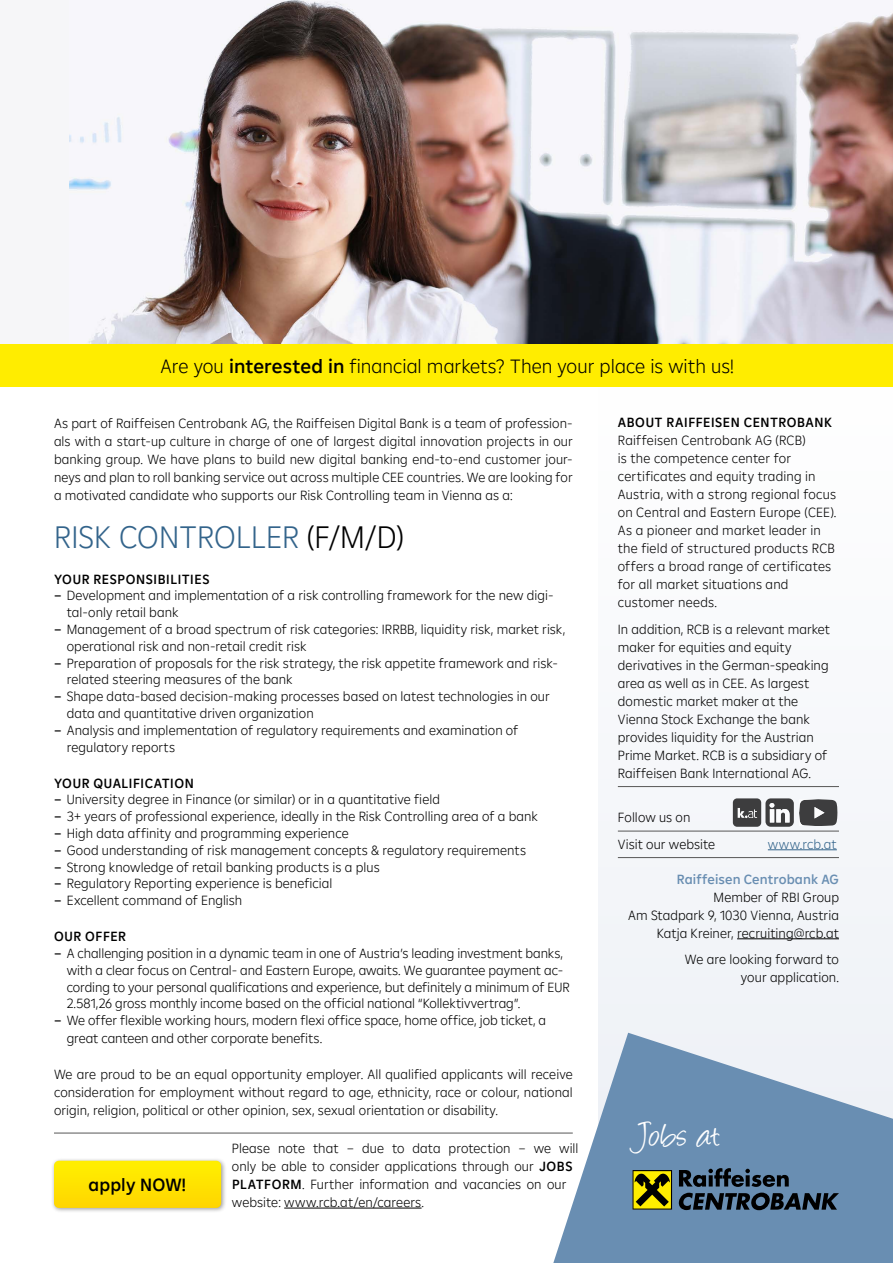
<style>
.page{position:relative;width:893px;height:1263px;background:#fff}
.page>*{position:absolute;margin:0;border:0;box-sizing:border-box;transform-origin:0 0}
.t1{font:38.1px "Angelina";letter-spacing:.005em;color:#fff}
.t2{font:300 31.5px "Amalia";color:#33648b}
.t3{font:300 19.5px "Amalia";color:#000}
.t4{font:500 18px "Amalia";letter-spacing:.01em;color:#000}
.t5{font:300 13.5px/18px "Amalia";letter-spacing:.005em;color:#000}
.t6{font:500 13.5px "Amalia";letter-spacing:.045em;color:#000}
.t7{font:500 13.5px "Amalia";letter-spacing:.005em;color:#698eb2}
.t8{font:300 13.5px "Amalia";letter-spacing:.005em;color:#33648b}
.s1{font-weight:500}
.s2{color:#000}
</style>
<div class="page">
<div style="left:598px;top:386px;width:295px;height:877px;background:#f7f9fb"></div>
<img style="left:69px;top:0;width:824px;height:344px">
<svg style="left:553px;top:1033px;width:340px;height:230px;fill:#698eb2"></svg>
<div style="left:51px;top:1157px;width:176px;height:57px;background:#000;opacity:.4"></div>
<svg style="left:54px;top:1161px;width:167px;height:47px;background:#fee200"></svg>
<hr style="left:618px;top:786px;width:221px;height:1px;background:#575756">
<hr style="left:618px;top:831px;width:221px;height:1px;background:#575756">
<hr style="left:618px;top:857px;width:221px;height:1px;background:#575756">
<hr style="left:768px;top:849px;width:69px;height:1px;background:#33648b">
<hr style="left:737px;top:938px;width:102px;height:1px;background:#000">
<hr style="left:54px;top:1133px;width:519px;height:1px;background:#575756">
<svg style="left:733px;top:798px;width:104px;height:29px"></svg>
<div style="left:0;top:0;width:69px;height:378px;background:#f6f6f8"></div>
<hr style="left:284px;top:1208px;width:138px;height:1px;background:#000">
<div style="left:0;top:344px;width:893px;height:42px;background:#ffed00"></div>
<div style="left:632px;top:1170px;width:40px;height:40px;background:#8d8300"></div>
<div style="left:633px;top:1171px;width:38px;height:37px;background:#ffed00"></div>
<svg style="left:635px;top:1174px;width:35px;height:32px"></svg>
<svg style="left:679px;top:1168px;width:160px;height:42px;background:#41596f"></svg>
<h3 class="t3" style="left:161px;top:353px;width:575px">Are you <span class="s1">interested in</span> financial markets? Then your place is with us!</h3>
<p class="t5" style="left:54px;top:414px;width:520px;text-align:justify">As part of Raiffeisen Centrobank AG, the Raiffeisen Digital Bank is a team of profession&shy;als with a start-up culture in charge of one of largest digital innovation projects in our banking group. We have plans to build new digital banking end-to-end customer jour&shy;neys and plan to roll banking service out across multiple CEE countries. We are looking for a motivated candidate who supports our Risk Controlling team in Vienna as a:</p>
<h2 class="t2" style="left:54px;top:516px;width:351px">RISK CONTROLLER <span class="s2">(F/M/D)</span></h2>
<p class="t6" style="left:54px;top:570px;width:157px">YOUR RESPONSIBILITIES</p>
<p class="t5" style="left:67px;top:587px;width:488px;line-height:16.8px;text-indent:-13px"><span class="s1">–</span> Development and implementation of a risk controlling framework for the new digi&shy;tal-only retail bank</p>
<p class="t5" style="left:67px;top:620px;width:500px;line-height:16.8px;text-indent:-13px"><span class="s1">–</span> Management of a broad spectrum of risk categories: IRRBB, liquidity risk, market risk, operational risk and non-retail credit risk</p>
<p class="t5" style="left:67px;top:654px;width:493px;line-height:16.8px;text-indent:-13px"><span class="s1">–</span> Preparation of proposals for the risk strategy, the risk appetite framework and risk&shy;related steering measures of the bank</p>
<p class="t5" style="left:67px;top:687px;width:484px;line-height:16.8px;text-indent:-13px"><span class="s1">–</span> Shape data-based decision-making processes based on latest technologies in our data and quantitative driven organization</p>
<p class="t5" style="left:67px;top:721px;width:453px;line-height:16.8px;text-indent:-13px"><span class="s1">–</span> Analysis and implementation of regulatory requirements and examination of regulatory reports</p>
<p class="t6" style="left:54px;top:774px;width:141px">YOUR QUALIFICATION</p>
<p class="t5" style="left:54px;top:790px;width:388px"><span class="s1">–</span> University degree in Finance (or similar) or in a quantitative field</p>
<p class="t5" style="left:54px;top:807px;width:485px"><span class="s1">–</span> 3+ years of professional experience, ideally in the Risk Controlling area of a bank</p>
<p class="t5" style="left:54px;top:824px;width:296px"><span class="s1">–</span> High data affinity and programming experience</p>
<p class="t5" style="left:54px;top:840px;width:474px"><span class="s1">–</span> Good understanding of risk management concepts &amp; regulatory requirements</p>
<p class="t5" style="left:54px;top:857px;width:327px"><span class="s1">–</span> Strong knowledge of retail banking products is a plus</p>
<p class="t5" style="left:54px;top:874px;width:280px"><span class="s1">–</span> Regulatory Reporting experience is beneficial</p>
<p class="t5" style="left:54px;top:891px;width:190px"><span class="s1">–</span> Excellent command of English</p>
<p class="t6" style="left:54px;top:927px;width:74px">OUR OFFER</p>
<p class="t5" style="left:67px;top:944px;width:504px;line-height:16.8px;text-indent:-13px"><span class="s1">–</span> A challenging position in a dynamic team in one of Austria’s leading investment banks, with a clear focus on Central- and Eastern Europe, awaits. We guarantee payment ac&shy;cording to your personal qualifications and experience, but definitely a minimum of EUR 2.581,26 gross monthly income based on the official national “Kollektivvertrag”.</p>
<p class="t5" style="left:67px;top:1011px;width:481px;text-indent:-13px"><span class="s1">–</span> We offer flexible working hours, modern flexi office space, home office, job ticket, a great canteen and other corporate benefits.</p>
<p class="t5" style="left:54px;top:1065px;width:520px;text-align:justify">We are proud to be an equal opportunity employer. All qualified applicants will receive consideration for employment without regard to age, ethnicity, race or colour, national origin, religion, political or other opinion, sex, sexual orientation or disability.</p>
<h3 class="t4" style="left:88px;top:1173px;width:99px">apply NOW!</h3>
<p class="t5" style="left:232px;top:1139px;width:348px">Please note that – due to data protection – we will only be able to consider applications through our <span class="s1">JOBS PLATFORM</span>. Further information and vacancies on our website: www.rcb.at/en/careers.</p>
<p class="t6" style="left:618px;top:414px;width:216px">ABOUT RAIFFEISEN CENTROBANK</p>
<p class="t5" style="left:618px;top:431px;width:220px">Raiffeisen Centrobank AG (RCB)<br>is the competence center for certificates and equity trading in<br>Austria, with a strong regional focus on Central and Eastern Europe (CEE).<br>As a pioneer and market leader in the field of structured products RCB offers a broad range of certificates for all market situations and customer needs.</p>
<p class="t5" style="left:618px;top:619px;width:214px">In addition, RCB is a relevant market maker for equities and equity derivatives in the German-speaking area as well as in CEE. As largest domestic market maker at the Vienna Stock Exchange the bank provides liquidity for the Austrian Prime Market. RCB is a subsidiary of Raiffeisen Bank International AG.</p>
<p class="t5" style="left:618px;top:804px;width:99px;line-height:26.5px">Follow us on<br>Visit our website</p>
<p class="t8" style="left:768px;top:835px;width:71px">www.rcb.at</p>
<p class="t7" style="left:677px;top:870px;width:164px">Raiffeisen Centrobank AG</p>
<p class="t5" style="left:628px;top:887px;width:212px;text-align:right">Member of RBI Group<br>Am Stadpark 9, 1030 Vienna, Austria<br>Katja Kreiner, recruiting@rcb.at</p>
<p class="t5" style="left:685px;top:950px;width:156px;text-align:right">We are looking forward to your application.</p>
<h1 class="t1" style="left:638px;top:1119px;width:84px">Jobs at</h1>
</div>
